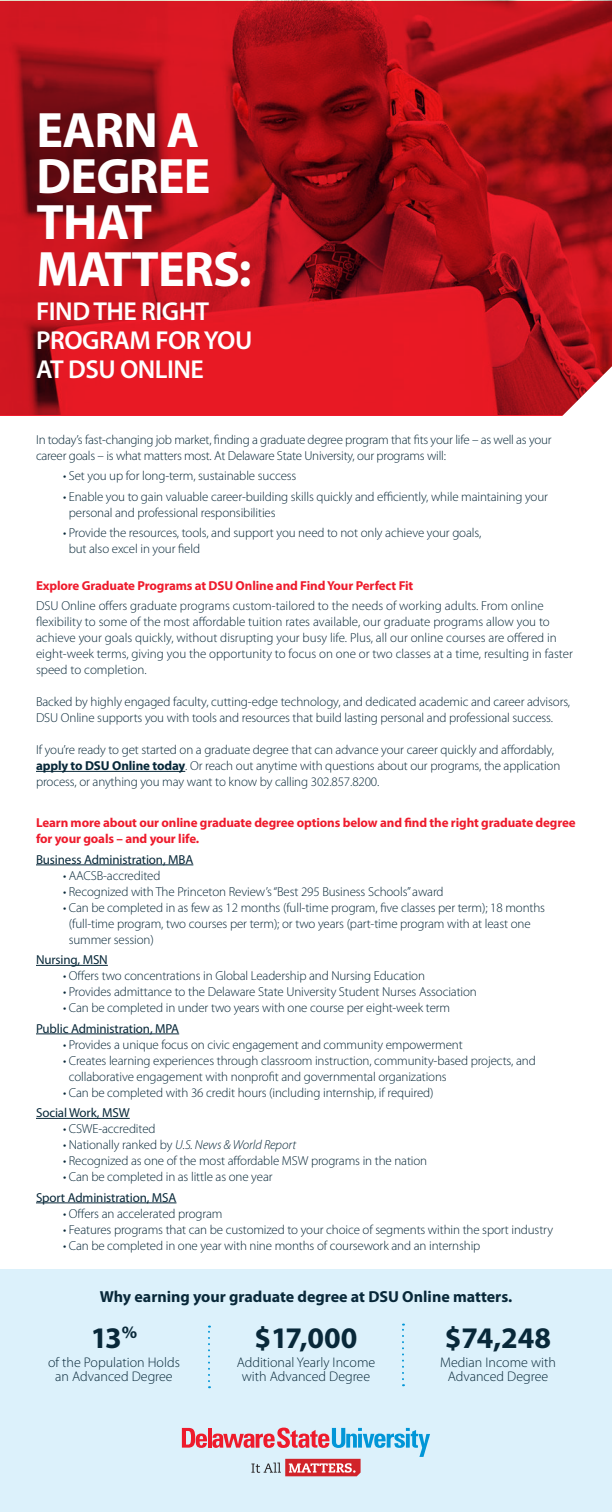
<style>
.page{position:relative;width:612px;height:1512px;background:#fff}
.page>*{position:absolute;margin:0;border:0;box-sizing:border-box;transform-origin:0 0}
.t1{font:700 50px/46.3px "Myriad Pro";letter-spacing:-.015em;color:#fff}
.t2{font:700 30px "Myriad Pro";color:#082839}
.t3{font:600 26px/29px "Myriad Pro";letter-spacing:-.02em;color:#fff}
.t4{font:700 16px "Myriad Pro";color:#082839}
.t5{font:300 14px/14px "Myriad Pro";color:#082839;text-align:center}
.t6{font:300 13px/16px "Myriad Pro";letter-spacing:-.01em;color:#082839}
.t7{font:700 13px/16px "Myriad Pro";letter-spacing:-.01em;color:#ee1b2c}
.t8{font:13px "Myriad Pro";letter-spacing:-.01em;color:#082839}
.t9{font:italic 300 13px "Myriad Pro";letter-spacing:-.01em;color:#082839}
.s1{font-weight:700}
.s2{font-style:normal}
</style>
<div class="page">
<div style="left:0;top:1269px;width:612px;height:243px;background:#dcf1fb"></div>
<svg style="left:0;top:1px;width:612px;height:415px;background:#b5121b"></svg>
<svg style="left:549px;top:366px;width:63px;height:50px"></svg>
<hr style="left:36px;top:771px;width:149px;height:1px;background:#082839">
<hr style="left:36px;top:865px;width:157px;height:1px;background:#082839">
<hr style="left:36px;top:965px;width:72px;height:1px;background:#082839">
<hr style="left:36px;top:1034px;width:143px;height:1px;background:#082839">
<hr style="left:36px;top:1118px;width:94px;height:1px;background:#082839">
<hr style="left:36px;top:1203px;width:141px;height:1px;background:#082839">
<svg style="left:182px;top:1428px;width:248px;height:48px"></svg>
<svg style="left:208px;top:1326px;width:2px;height:62px"></svg>
<svg style="left:402px;top:1324px;width:2px;height:62px"></svg>
<p class="t1" style="left:36px;top:106px;width:216px">EARN A<br>DEGREE<br>THAT<br>MATTERS:</p>
<p class="t3" style="left:36px;top:296px;width:218px">FIND THE RIGHT<br>PROGRAM FOR YOU<br>AT DSU ONLINE</p>
<p class="t6" style="left:36px;top:431px;width:517px">In today’s fast-changing job market, finding a graduate degree program that fits your life – as well as your career goals – is what matters most. At Delaware State University, our programs will:</p>
<p class="t6" style="left:63px;top:468px;width:235px">• Set you up for long-term, sustainable success</p>
<p class="t6" style="left:69px;top:488px;width:481px;text-indent:-6px">• Enable you to gain valuable career-building skills quickly and efficiently, while maintaining your personal and professional responsibilities</p>
<p class="t6" style="left:69px;top:525px;width:414px;text-indent:-6px">• Provide the resources, tools, and support you need to not only achieve your goals, but also excel in your field</p>
<p class="t7" style="left:36px;top:577px;width:379px">Explore Graduate Programs at DSU Online and Find Your Perfect Fit</p>
<p class="t6" style="left:36px;top:598px;width:538px">DSU Online offers graduate programs custom-tailored to the needs of working adults. From online flexibility to some of the most affordable tuition rates available, our graduate programs allow you to achieve your goals quickly, without disrupting your busy life. Plus, all our online courses are offered in eight-week terms, giving you the opportunity to focus on one or two classes at a time, resulting in faster speed to completion.</p>
<p class="t6" style="left:36px;top:694px;width:536px">Backed by highly engaged faculty, cutting-edge technology, and dedicated academic and career advisors,<br>DSU Online supports you with tools and resources that build lasting personal and professional success.</p>
<p class="t6" style="left:36px;top:742px;width:526px">If you’re ready to get started on a graduate degree that can advance your career quickly and affordably, <span class="s1">apply to DSU Online today</span>. Or reach out anytime with questions about our programs, the application process, or anything you may want to know by calling 302.857.8200.</p>
<p class="t7" style="left:36px;top:814px;width:541px">Learn more about our online graduate degree options below and find the right graduate degree for your goals – and your life.</p>
<p class="t8" style="left:36px;top:851px;width:159px">Business Administration, MBA</p>
<p class="t6" style="left:63px;top:867px;width:99px">• AACSB-accredited</p>
<p class="t6" style="left:63px;top:883px;width:382px">• Recognized with The Princeton Review’s “Best 295 Business Schools” award</p>
<p class="t6" style="left:69px;top:899px;width:478px;text-indent:-6px">• Can be completed in as few as 12 months (full-time program, five classes per term); 18 months (full-time program, two courses per term); or two years (part-time program with at least one summer session)</p>
<p class="t8" style="left:36px;top:952px;width:73px">Nursing, MSN</p>
<p class="t6" style="left:63px;top:968px;width:364px">• Offers two concentrations in Global Leadership and Nursing Education</p>
<p class="t6" style="left:63px;top:984px;width:415px">• Provides admittance to the Delaware State University Student Nurses Association</p>
<p class="t6" style="left:63px;top:1000px;width:389px">• Can be completed in under two years with one course per eight-week term</p>
<p class="t8" style="left:36px;top:1020px;width:145px">Public Administration, MPA</p>
<p class="t6" style="left:63px;top:1036px;width:401px">• Provides a unique focus on civic engagement and community empowerment</p>
<p class="t6" style="left:69px;top:1052px;width:468px;text-indent:-6px">• Creates learning experiences through classroom instruction, community-based projects, and collaborative engagement with nonprofit and governmental organizations</p>
<p class="t6" style="left:63px;top:1084px;width:372px">• Can be completed with 36 credit hours (including internship, if required)</p>
<p class="t8" style="left:36px;top:1105px;width:95px">Social Work, MSW</p>
<p class="t6" style="left:63px;top:1121px;width:94px">• CSWE-accredited</p>
<p class="t9" style="left:63px;top:1137px;width:235px"><span class="s2">• Nationally ranked by</span> U.S. News &amp; World Report</p>
<p class="t6" style="left:63px;top:1153px;width:366px">• Recognized as one of the most affordable MSW programs in the nation</p>
<p class="t6" style="left:63px;top:1169px;width:211px">• Can be completed in as little as one year</p>
<p class="t8" style="left:36px;top:1189px;width:142px">Sport Administration, MSA</p>
<p class="t6" style="left:63px;top:1205px;width:161px">• Offers an accelerated program</p>
<p class="t6" style="left:63px;top:1221px;width:492px">• Features programs that can be customized to your choice of segments within the sport industry</p>
<p class="t6" style="left:63px;top:1237px;width:419px">• Can be completed in one year with nine months of coursework and an internship</p>
<p class="t4" style="left:100px;top:1286px;width:414px">Why earning your graduate degree at DSU Online matters.</p>
<p class="t2" style="left:91px;top:1318px;width:48px">13<sup>%</sup></p>
<p class="t5" style="left:48px;top:1355px;width:133px">of the Population Holds an Advanced Degree</p>
<p class="t2" style="left:254px;top:1318px;width:105px">$17,000</p>
<p class="t5" style="left:237px;top:1355px;width:140px">Additional Yearly Income with Advanced Degree</p>
<p class="t2" style="left:445px;top:1318px;width:108px">$74,248</p>
<p class="t5" style="left:440px;top:1355px;width:117px">Median Income with<br>Advanced Degree</p>
</div>
